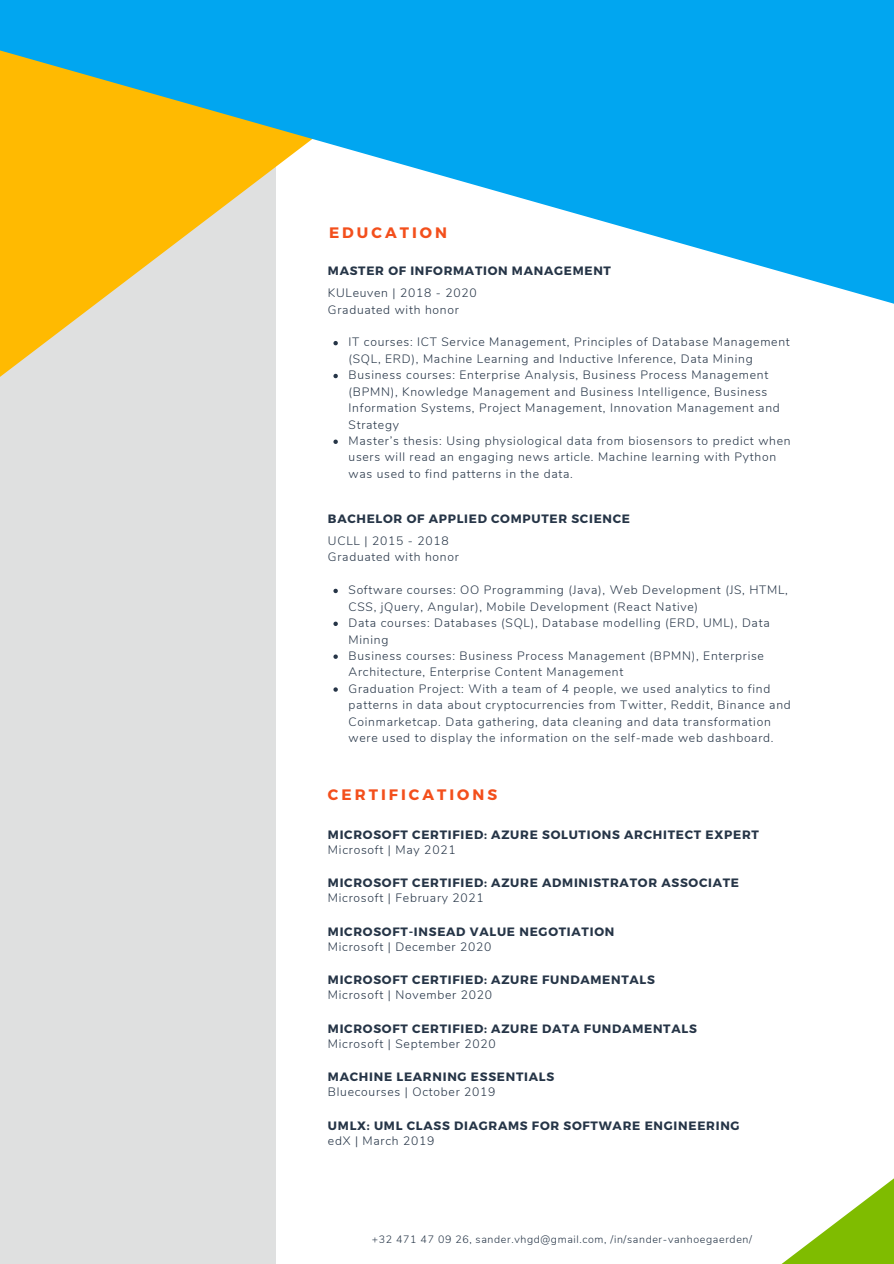
<style>
.page{position:relative;width:894px;height:1264px;background:#fff}
.page>*{position:absolute;margin:0;border:0;box-sizing:border-box;transform-origin:0 0}
.t1{font:700 15.15px "Montserrat";letter-spacing:.2em;color:#f34f1c}
.t2{font:300 12.15px/16.5px "Nunito";letter-spacing:.06em;color:#263547}
.t3{font:700 12.15px "Montserrat";letter-spacing:.06em;color:#263547}
.t4{font:300 10.65px "Nunito";letter-spacing:.06em;color:#263547}
</style>
<div class="page">
<div style="left:0;top:0;width:275px;height:1263px;background:#dfe0e0"></div>
<svg style="left:333px;top:439px;width:5px;height:5px"></svg>
<svg style="left:333px;top:588px;width:5px;height:5px"></svg>
<svg style="left:333px;top:621px;width:5px;height:5px"></svg>
<svg style="left:333px;top:654px;width:5px;height:5px"></svg>
<svg style="left:333px;top:687px;width:5px;height:4px"></svg>
<svg style="left:0;top:335px;width:338px;height:62px"></svg>
<svg style="left:0;top:0;width:893px;height:335px;fill:#01a6f0"></svg>
<svg style="left:783px;top:1179px;width:110px;height:84px"></svg>
<p class="t1" style="left:329px;top:222px;width:119px">EDUCATION</p>
<p class="t3" style="left:328px;top:263px;width:284px">MASTER OF INFORMATION MANAGEMENT</p>
<p class="t2" style="left:328px;top:285px;width:150px">KULeuven | 2018 - 2020</p>
<p class="t2" style="left:328px;top:301px;width:132px">Graduated with honor</p>
<p class="t2" style="left:348px;top:334px;width:442px">IT courses: ICT Service Management, Principles of Database Management (SQL, ERD), Machine Learning and Inductive Inference, Data Mining</p>
<p class="t2" style="left:348px;top:367px;width:432px">Business courses: Enterprise Analysis, Business Process Management (BPMN), Knowledge Management and Business Intelligence, Business Information Systems, Project Management, Innovation Management and Strategy</p>
<p class="t2" style="left:348px;top:433px;width:443px">Master’s thesis: Using physiological data from biosensors to predict when users will read an engaging news article. Machine learning with Python was used to find patterns in the data.</p>
<p class="t3" style="left:328px;top:510px;width:303px">BACHELOR OF APPLIED COMPUTER SCIENCE</p>
<p class="t2" style="left:328px;top:532px;width:122px">UCLL | 2015 - 2018</p>
<p class="t2" style="left:328px;top:549px;width:132px">Graduated with honor</p>
<p class="t2" style="left:348px;top:582px;width:440px">Software courses: OO Programming (Java), Web Development (JS, HTML,<br>CSS, jQuery, Angular), Mobile Development (React Native)</p>
<p class="t2" style="left:348px;top:615px;width:422px">Data courses: Databases (SQL), Database modelling (ERD, UML), Data<br>Mining</p>
<p class="t2" style="left:348px;top:647px;width:417px">Business courses: Business Process Management (BPMN), Enterprise<br>Architecture, Enterprise Content Management</p>
<p class="t2" style="left:348px;top:680px;width:443px">Graduation Project: With a team of 4 people, we used analytics to find patterns in data about cryptocurrencies from Twitter, Reddit, Binance and Coinmarketcap. Data gathering, data cleaning and data transformation were used to display the information on the self-made web dashboard.</p>
<p class="t1" style="left:328px;top:785px;width:171px">CERTIFICATIONS</p>
<p class="t3" style="left:328px;top:826px;width:432px">MICROSOFT CERTIFIED: AZURE SOLUTIONS ARCHITECT EXPERT</p>
<p class="t2" style="left:328px;top:841px;width:129px">Microsoft | May 2021</p>
<p class="t3" style="left:328px;top:874px;width:412px">MICROSOFT CERTIFIED: AZURE ADMINISTRATOR ASSOCIATE</p>
<p class="t2" style="left:328px;top:890px;width:157px">Microsoft | February 2021</p>
<p class="t3" style="left:328px;top:923px;width:288px">MICROSOFT-INSEAD VALUE NEGOTIATION</p>
<p class="t2" style="left:328px;top:938px;width:165px">Microsoft | December 2020</p>
<p class="t3" style="left:328px;top:971px;width:328px">MICROSOFT CERTIFIED: AZURE FUNDAMENTALS</p>
<p class="t2" style="left:328px;top:987px;width:166px">Microsoft | November 2020</p>
<p class="t3" style="left:328px;top:1020px;width:370px">MICROSOFT CERTIFIED: AZURE DATA FUNDAMENTALS</p>
<p class="t2" style="left:328px;top:1035px;width:169px">Microsoft | September 2020</p>
<p class="t3" style="left:328px;top:1068px;width:228px">MACHINE LEARNING ESSENTIALS</p>
<p class="t2" style="left:328px;top:1084px;width:169px">Bluecourses | October 2019</p>
<p class="t3" style="left:328px;top:1117px;width:413px">UMLX: UML CLASS DIAGRAMS FOR SOFTWARE ENGINEERING</p>
<p class="t2" style="left:328px;top:1132px;width:108px">edX | March 2019</p>
<p class="t4" style="left:372px;top:1232px;width:381px">+32 471 47 09 26, sander.vhgd@gmail.com, /in/sander-vanhoegaerden/</p>
</div>
